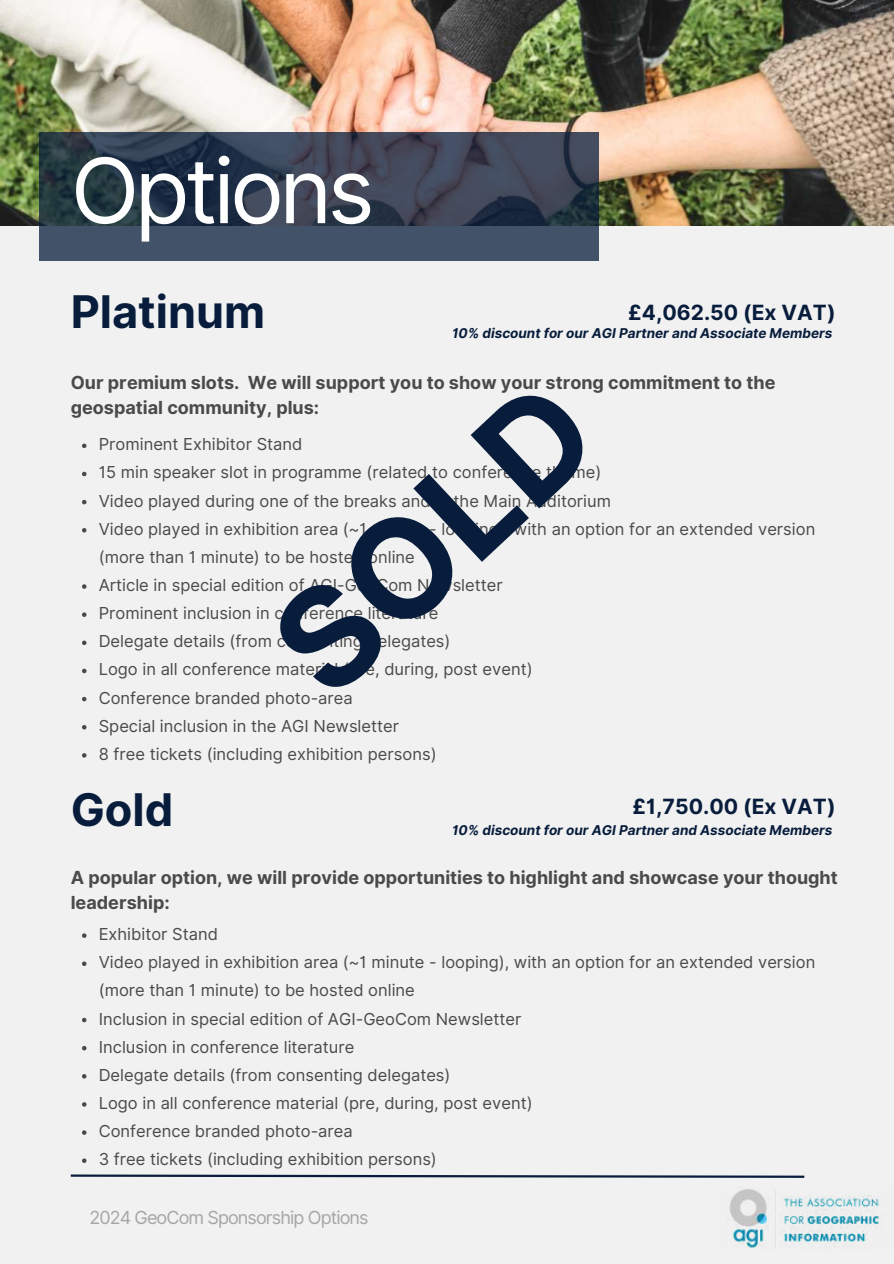
<style>
.page{position:relative;width:894px;height:1264px;background:#fff}
.page>*{position:absolute;margin:0;border:0;box-sizing:border-box;transform-origin:0 0}
.t1{font:700 138px "Inter";color:#081d3c}
.t2{font:90px "Inter";letter-spacing:-.05em;color:#fff}
.t3{font:700 45px "Inter";color:#081d3c}
.t4{font:700 21px "Inter";color:#081d3c}
.t5{font:700 18px/24.8px "Inter";color:#4b4a4a}
.t6{font:18px "Inter";letter-spacing:-.05em;color:#a6a6a6}
.t7{font:16.5px/28.2px "Inter";color:#4b4a4a}
.t8{font:italic 700 13.5px "Inter";color:#081d3c}
</style>
<div class="page">
<div style="left:0;top:0;width:893px;height:1263px;background:#f1f1f1"></div>
<img style="left:0;top:0;width:893px;height:225px">
<svg style="left:82px;top:443px;width:4px;height:5px"></svg>
<svg style="left:82px;top:472px;width:4px;height:4px"></svg>
<svg style="left:82px;top:500px;width:4px;height:4px"></svg>
<svg style="left:82px;top:528px;width:4px;height:4px"></svg>
<svg style="left:82px;top:584px;width:4px;height:5px"></svg>
<svg style="left:82px;top:612px;width:4px;height:5px"></svg>
<svg style="left:82px;top:640px;width:4px;height:5px"></svg>
<svg style="left:82px;top:668px;width:4px;height:5px"></svg>
<svg style="left:82px;top:697px;width:4px;height:4px"></svg>
<svg style="left:82px;top:725px;width:4px;height:4px"></svg>
<svg style="left:82px;top:753px;width:4px;height:4px"></svg>
<svg style="left:70px;top:1174px;width:735px;height:4px"></svg>
<svg style="left:40px;top:132px;width:559px;height:128px;background:#364355"></svg>
<img style="left:728px;top:1187px;width:157px;height:61px">
<svg style="left:82px;top:933px;width:4px;height:4px"></svg>
<svg style="left:82px;top:961px;width:4px;height:5px"></svg>
<svg style="left:82px;top:1017px;width:4px;height:5px"></svg>
<svg style="left:82px;top:1046px;width:4px;height:4px"></svg>
<svg style="left:82px;top:1074px;width:4px;height:4px"></svg>
<svg style="left:82px;top:1102px;width:4px;height:4px"></svg>
<svg style="left:82px;top:1130px;width:4px;height:4px"></svg>
<svg style="left:82px;top:1158px;width:4px;height:4px"></svg>
<h2 class="t2" style="left:71px;top:125px;width:305px">Options</h2>
<h3 class="t3" style="left:71px;top:278px;width:196px">Platinum</h3>
<p class="t4" style="left:627px;top:297px;width:209px">£4,062.50 (Ex VAT)</p>
<p class="t8" style="left:452px;top:323px;width:382px">10% discount for our AGI Partner and Associate Members</p>
<p class="t5" style="left:71px;top:370px;width:706px">Our premium slots. We will support you to show your strong commitment to the geospatial community, plus:</p>
<h1 class="t1" style="left:227px;top:593px;width:378px;rotate:-43deg">SOLD</h1>
<p class="t7" style="left:99px;top:430px;width:717px">Prominent Exhibitor Stand<br>15 min speaker slot in programme (related to conference theme)<br>Video played during one of the breaks and in the Main Auditorium<br>Video played in exhibition area (~1 minute - looping), with an option for an extended version (more than 1 minute) to be hosted online<br>Article in special edition of AGI-GeoCom Newsletter<br>Prominent inclusion in conference literature<br>Delegate details (from consenting delegates)<br>Logo in all conference material (pre, during, post event)<br>Conference branded photo-area<br>Special inclusion in the AGI Newsletter<br>8 free tickets (including exhibition persons)</p>
<h3 class="t3" style="left:71px;top:776px;width:104px">Gold</h3>
<p class="t4" style="left:632px;top:791px;width:205px">£1,750.00 (Ex VAT)</p>
<p class="t8" style="left:452px;top:820px;width:382px">10% discount for our AGI Partner and Associate Members</p>
<p class="t5" style="left:71px;top:865px;width:768px">A popular option, we will provide opportunities to highlight and showcase your thought leadership:</p>
<p class="t7" style="left:99px;top:920px;width:717px">Exhibitor Stand<br>Video played in exhibition area (~1 minute - looping), with an option for an extended version (more than 1 minute) to be hosted online<br>Inclusion in special edition of AGI-GeoCom Newsletter<br>Inclusion in conference literature<br>Delegate details (from consenting delegates)<br>Logo in all conference material (pre, during, post event)<br>Conference branded photo-area<br>3 free tickets (including exhibition persons)</p>
<p class="t6" style="left:89px;top:1204px;width:281px">2024 GeoCom Sponsorship Options</p>
</div>
